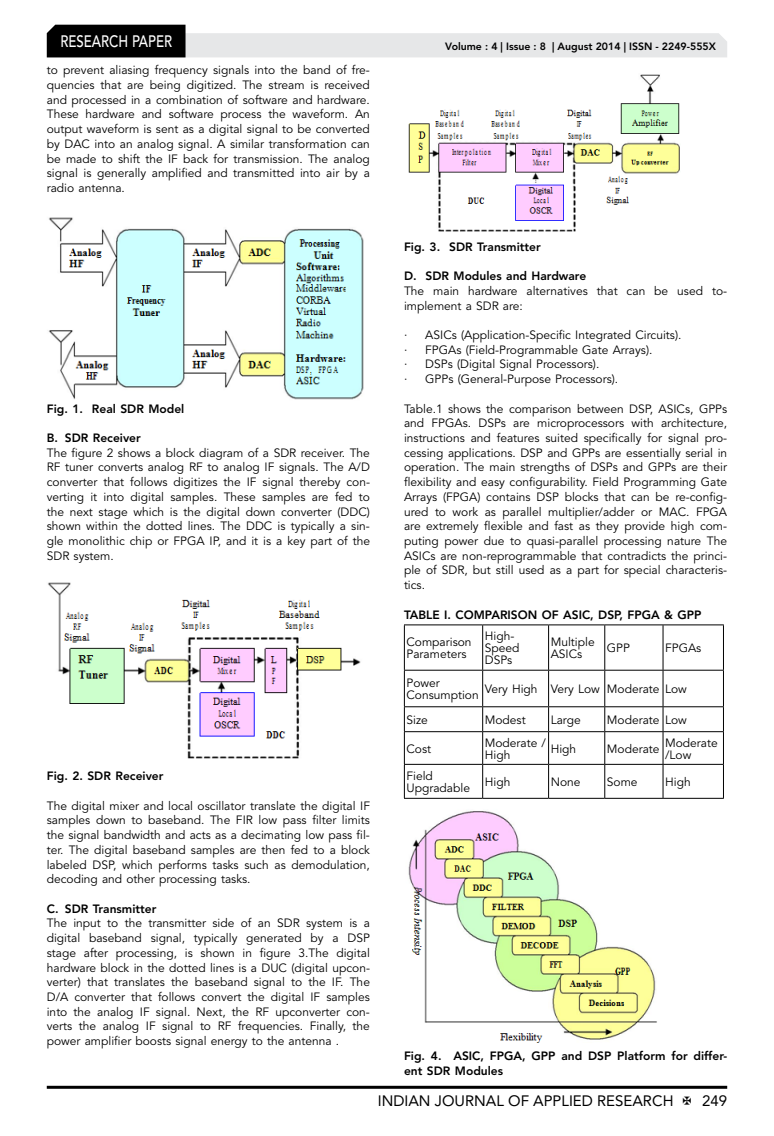
<style>
.page{position:relative;width:774px;height:1136px;background:#fff}
.page>*{position:absolute;margin:0;border:0;box-sizing:border-box;transform-origin:0 0}
.t1{font:500 16.5px "Avenir LT Std";color:#fff;scale:.8 1}
.t2{font:15px "Avenir LT Std";color:#000}
.t3{font:12px/14.7px "Avenir LT Std";color:#000}
.t4{font:800 12px/14.7px "Avenir LT Std";color:#000}
.t5{font:800 10.5px "Avenir LT Std";color:#000}
</style>
<div class="page">
<hr style="left:47px;top:1085px;width:680px;height:3px;background:#000">
<svg style="left:47px;top:25px;width:680px;height:32px"></svg>
<img style="left:48px;top:217px;width:316px;height:183px">
<img style="left:48px;top:582px;width:313px;height:177px">
<img style="left:408px;top:74px;width:272px;height:158px">
<svg style="left:405px;top:625px;width:318px;height:172px"></svg>
<hr style="left:404px;top:624px;width:79px;height:1px;background:#000">
<hr style="left:404px;top:625px;width:1px;height:44px;background:#000">
<hr style="left:482px;top:625px;width:1px;height:44px;background:#000">
<hr style="left:548px;top:625px;width:1px;height:44px;background:#000">
<hr style="left:604px;top:625px;width:1px;height:44px;background:#000">
<hr style="left:663px;top:625px;width:1px;height:44px;background:#000">
<hr style="left:723px;top:625px;width:1px;height:44px;background:#000">
<hr style="left:404px;top:669px;width:79px;height:1px;background:#000">
<hr style="left:404px;top:670px;width:1px;height:36px;background:#000">
<hr style="left:483px;top:669px;width:66px;height:1px;background:#000">
<hr style="left:482px;top:670px;width:1px;height:36px;background:#000">
<hr style="left:549px;top:669px;width:56px;height:1px;background:#000">
<hr style="left:548px;top:670px;width:1px;height:36px;background:#000">
<hr style="left:605px;top:669px;width:58px;height:1px;background:#000">
<hr style="left:604px;top:670px;width:1px;height:36px;background:#000">
<hr style="left:663px;top:669px;width:61px;height:1px;background:#000">
<hr style="left:663px;top:670px;width:1px;height:36px;background:#000">
<hr style="left:723px;top:670px;width:1px;height:36px;background:#000">
<hr style="left:404px;top:706px;width:79px;height:1px;background:#000">
<svg style="left:404px;top:707px;width:1px;height:24px"></svg>
<hr style="left:483px;top:706px;width:66px;height:1px;background:#000">
<svg style="left:482px;top:707px;width:1px;height:24px"></svg>
<hr style="left:549px;top:706px;width:56px;height:1px;background:#000">
<svg style="left:548px;top:707px;width:1px;height:24px"></svg>
<hr style="left:605px;top:706px;width:58px;height:1px;background:#000">
<svg style="left:604px;top:707px;width:1px;height:24px"></svg>
<hr style="left:663px;top:706px;width:61px;height:1px;background:#000">
<svg style="left:663px;top:707px;width:1px;height:24px"></svg>
<svg style="left:723px;top:707px;width:1px;height:24px"></svg>
<hr style="left:404px;top:764px;width:1px;height:33px;background:#000">
<hr style="left:482px;top:764px;width:1px;height:33px;background:#000">
<hr style="left:548px;top:764px;width:1px;height:33px;background:#000">
<hr style="left:604px;top:764px;width:1px;height:33px;background:#000">
<hr style="left:663px;top:764px;width:1px;height:33px;background:#000">
<hr style="left:723px;top:764px;width:1px;height:33px;background:#000">
<hr style="left:404px;top:797px;width:79px;height:1px;background:#000">
<hr style="left:483px;top:797px;width:66px;height:1px;background:#000">
<hr style="left:549px;top:797px;width:56px;height:1px;background:#000">
<hr style="left:605px;top:797px;width:58px;height:1px;background:#000">
<hr style="left:663px;top:797px;width:61px;height:1px;background:#000">
<hr style="left:483px;top:731px;width:66px;height:1px;background:#000">
<hr style="left:483px;top:763px;width:66px;height:1px;background:#000">
<hr style="left:663px;top:731px;width:61px;height:1px;background:#000">
<hr style="left:723px;top:732px;width:1px;height:31px;background:#000">
<hr style="left:663px;top:763px;width:61px;height:1px;background:#000">
<hr style="left:605px;top:731px;width:58px;height:1px;background:#000">
<hr style="left:663px;top:732px;width:1px;height:31px;background:#000">
<hr style="left:605px;top:763px;width:58px;height:1px;background:#000">
<hr style="left:549px;top:731px;width:56px;height:1px;background:#000">
<hr style="left:548px;top:732px;width:1px;height:31px;background:#000">
<hr style="left:604px;top:732px;width:1px;height:31px;background:#000">
<hr style="left:549px;top:763px;width:56px;height:1px;background:#000">
<hr style="left:404px;top:731px;width:79px;height:1px;background:#000">
<hr style="left:404px;top:732px;width:1px;height:31px;background:#000">
<hr style="left:482px;top:732px;width:1px;height:31px;background:#000">
<hr style="left:404px;top:763px;width:79px;height:1px;background:#000">
<hr style="left:483px;top:624px;width:66px;height:1px;background:#000">
<hr style="left:549px;top:624px;width:56px;height:1px;background:#000">
<hr style="left:605px;top:624px;width:58px;height:1px;background:#000">
<hr style="left:663px;top:624px;width:61px;height:1px;background:#000">
<img style="left:408px;top:811px;width:249px;height:232px">
<h1 class="t1" style="left:60px;top:32px;width:139px">RESEARCH PAPER</h1>
<p class="t3" style="left:47px;top:63px;width:325px;text-align:justify">to prevent aliasing frequency signals into the band of fre&shy;quencies that are being digitized. The stream is received and processed in a combination of software and hardware.<br>These hardware and software process the waveform. An output waveform is sent as a digital signal to be converted by DAC into an analog signal. A similar transformation can be made to shift the IF back for transmission. The analog signal is generally amplified and transmitted into air by a radio antenna.</p>
<p class="t5" style="left:445px;top:41px;width:272px">Volume : 4 | Issue : 8 | August 2014 | ISSN - 2249-555X</p>
<p class="t4" style="left:47px;top:401px;width:139px">Fig. 1. Real SDR Model</p>
<p class="t4" style="left:47px;top:430px;width:96px">B. SDR Receiver</p>
<p class="t3" style="left:47px;top:445px;width:325px;text-align:justify">The figure 2 shows a block diagram of a SDR receiver. The RF tuner converts analog RF to analog IF signals. The A/D converter that follows digitizes the IF signal thereby con&shy;verting it into digital samples. These samples are fed to the next stage which is the digital down converter (DDC) shown within the dotted lines. The DDC is typically a sin&shy;gle monolithic chip or FPGA IP, and it is a key part of the SDR system.</p>
<p class="t4" style="left:47px;top:768px;width:118px">Fig. 2. SDR Receiver</p>
<p class="t3" style="left:47px;top:798px;width:325px;text-align:justify">The digital mixer and local oscillator translate the digital IF samples down to baseband. The FIR low pass filter limits the signal bandwidth and acts as a decimating low pass fil&shy;ter. The digital baseband samples are then fed to a block labeled DSP, which performs tasks such as demodulation, decoding and other processing tasks.</p>
<p class="t4" style="left:47px;top:901px;width:111px">C. SDR Transmitter</p>
<p class="t3" style="left:47px;top:916px;width:325px;text-align:justify">The input to the transmitter side of an SDR system is a digital baseband signal, typically generated by a DSP stage after processing, is shown in figure 3.The digital hardware block in the dotted lines is a DUC (digital upcon&shy;verter) that translates the baseband signal to the IF. The D/A converter that follows convert the digital IF samples into the analog IF signal. Next, the RF upconverter con&shy;verts the analog IF signal to RF frequencies. Finally, the power amplifier boosts signal energy to the antenna .</p>
<p class="t4" style="left:404px;top:239px;width:138px">Fig. 3. SDR Transmitter</p>
<p class="t4" style="left:404px;top:269px;width:184px">D. SDR Modules and Hardware</p>
<p class="t3" style="left:404px;top:284px;width:325px">The main hardware alternatives that can be used to&shy;implement a SDR are:</p>
<p class="t3" style="left:404px;top:328px;width:279px">· ASICs (Application-Specific Integrated Circuits). · FPGAs (Field-Programmable Gate Arrays).<br>· DSPs (Digital Signal Processors).<br>· GPPs (General-Purpose Processors).</p>
<p class="t3" style="left:404px;top:401px;width:325px;text-align:justify">Table.1 shows the comparison between DSP, ASICs, GPPs and FPGAs. DSPs are microprocessors with architecture, instructions and features suited specifically for signal pro&shy;cessing applications. DSP and GPPs are essentially serial in operation. The main strengths of DSPs and GPPs are their flexibility and easy configurability. Field Programming Gate Arrays (FPGA) contains DSP blocks that can be re-config&shy;ured to work as parallel multiplier/adder or MAC. FPGA are extremely flexible and fast as they provide high com&shy;puting power due to quasi-parallel processing nature The ASICs are non-reprogrammable that contradicts the princi&shy;ple of SDR, but still used as a part for special characteris&shy;tics.</p>
<p class="t4" style="left:404px;top:607px;width:299px">TABLE I. COMPARISON OF ASIC, DSP, FPGA &amp; GPP</p>
<p class="t3" style="left:406px;top:636px;width:67px;line-height:12px">Comparison<br>Parameters</p>
<p class="t3" style="left:485px;top:630px;width:36px;line-height:12px">High-<br>Speed<br>DSPs</p>
<p class="t3" style="left:551px;top:636px;width:45px;line-height:12px">Multiple<br>ASICs</p>
<p class="t3" style="left:607px;top:641px;width:25px">GPP</p>
<p class="t3" style="left:665px;top:641px;width:38px">FPGAs</p>
<p class="t3" style="left:406px;top:677px;width:74px;line-height:12px">Power<br>Consumption</p>
<p class="t3" style="left:485px;top:681px;width:204px">Very High Very Low Moderate Low</p>
<p class="t3" style="left:406px;top:712px;width:23px">Size</p>
<p class="t3" style="left:485px;top:712px;width:42px">Modest</p>
<p class="t3" style="left:551px;top:712px;width:31px">Large</p>
<p class="t3" style="left:607px;top:712px;width:82px">Moderate Low</p>
<p class="t3" style="left:406px;top:741px;width:26px">Cost</p>
<p class="t3" style="left:485px;top:736px;width:63px;line-height:12px">Moderate /<br>High</p>
<p class="t3" style="left:551px;top:741px;width:27px">High</p>
<p class="t3" style="left:607px;top:741px;width:54px">Moderate</p>
<p class="t3" style="left:665px;top:736px;width:54px;line-height:12px">Moderate /Low</p>
<p class="t3" style="left:406px;top:770px;width:65px;line-height:12px">Field<br>Upgradable</p>
<p class="t3" style="left:485px;top:774px;width:27px">High</p>
<p class="t3" style="left:551px;top:774px;width:31px">None</p>
<p class="t3" style="left:607px;top:774px;width:32px">Some</p>
<p class="t3" style="left:665px;top:774px;width:27px">High</p>
<p class="t4" style="left:404px;top:1048px;width:325px">Fig. 4. ASIC, FPGA, GPP and DSP Platform for differ&shy;ent SDR Modules</p>
<p class="t2" style="left:378px;top:1091px;width:297px">INDIAN JOURNAL OF APPLIED RESEARCH</p>
<p class="t2" style="left:702px;top:1091px;width:27px">249</p>
</div>
